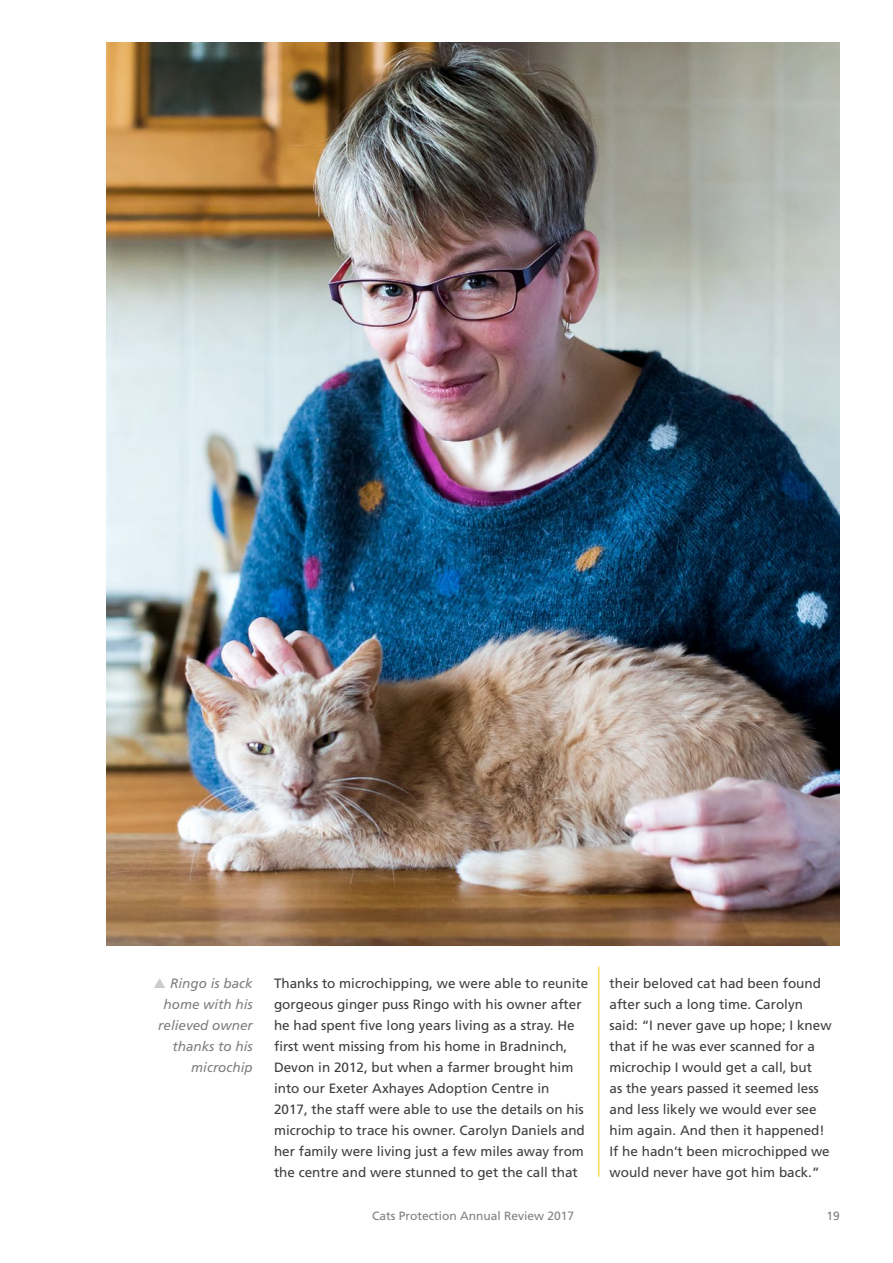
<style>
.page{position:relative;width:893px;height:1263px;background:#fff}
.page>*{position:absolute;margin:0;border:0;box-sizing:border-box;transform-origin:0 0}
.t1{font:13.5px/21px "Frutiger";color:#3e3e3f}
.t2{font:italic 13.5px/21px "Frutiger";color:#817f80;text-align:right}
.t3{font:12px "Frutiger";color:#817f80}
</style>
<div class="page">
<hr style="left:598px;top:967px;width:1px;height:210px;background:#feca0a">
<img style="left:106px;top:43px;width:734px;height:903px">
<p class="t2" style="left:158px;top:972px;width:96px">Ringo is back home with his relieved owner thanks to his microchip</p>
<p class="t1" style="left:274px;top:972px;width:316px">Thanks to microchipping, we were able to reunite gorgeous ginger puss Ringo with his owner after he had spent five long years living as a stray. He first went missing from his home in Bradninch, Devon in 2012, but when a farmer brought him into our Exeter Axhayes Adoption Centre in<br>2017, the staff were able to use the details on his microchip to trace his owner. Carolyn Daniels and her family were living just a few miles away from the centre and were stunned to get the call that</p>
<p class="t1" style="left:609px;top:972px;width:224px">their beloved cat had been found after such a long time. Carolyn said: “I never gave up hope; I knew that if he was ever scanned for a microchip I would get a call, but<br>as the years passed it seemed less and less likely we would ever see him again. And then it happened!<br>If he hadn’t been microchipped we would never have got him back.”</p>
<p class="t3" style="left:372px;top:1209px;width:204px">Cats Protection Annual Review 2017</p>
<p class="t3" style="left:826px;top:1209px;width:15px">19</p>
</div>
